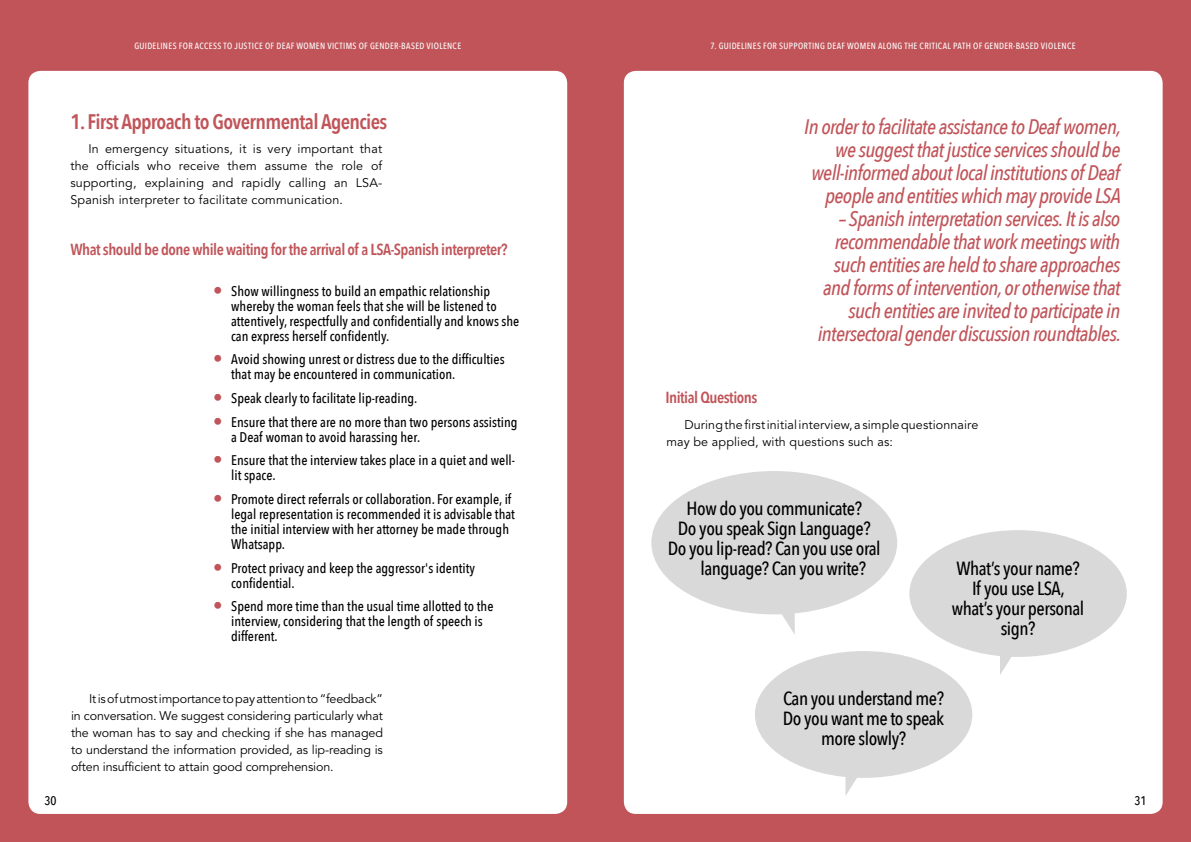
<style>
.page{position:relative;width:1191px;height:842px;background:#c05459}
.page>*{position:absolute;margin:0;border:0;box-sizing:border-box;transform-origin:0 0}
.t1{font:italic 500 21px/23px "Avenir Next Condensed";letter-spacing:-.03em;color:#c05459;text-align:right}
.t2{font:600 21px "Avenir Next Condensed";letter-spacing:-.03em;color:#c05459}
.t3{font:500 19px/20px "Avenir Next Condensed";letter-spacing:-.025em;color:#000;text-align:center}
.t4{font:600 16px "Avenir Next Condensed";letter-spacing:-.03em;color:#c05459}
.t5{font:500 14px/15px "Avenir Next Condensed";color:#000}
.t6{font:12.5px/17px "Avenir LT Std";letter-spacing:.01em;color:#000;text-align:justify}
.t7{font:500 12.5px "Avenir Next Condensed";color:#000}
.t8{font:500 9px "Avenir Next Condensed";letter-spacing:.035em;color:#fff}
.s1{font-size:19px;color:#c05459}
</style>
<div class="page">
<div style="left:624px;top:71px;width:538px;height:743px;background:#fff;border-radius:12px"></div>
<div style="left:28px;top:71px;width:539px;height:743px;background:#fff;border-radius:12px"></div>
<div style="left:651px;top:471px;width:246px;height:143px;background:#d9d9d9;border-radius:50%"></div>
<svg style="left:778px;top:613px;width:16px;height:20px"></svg>
<div style="left:909px;top:530px;width:217px;height:127px;background:#d9d9d9;border-radius:50%"></div>
<svg style="left:1000px;top:656px;width:11px;height:19px"></svg>
<div style="left:755px;top:651px;width:217px;height:127px;background:#d9d9d9;border-radius:50%"></div>
<svg style="left:845px;top:777px;width:12px;height:19px"></svg>
<p class="t8" style="left:134px;top:40px;width:328px">GUIDELINES FOR ACCESS TO JUSTICE OF DEAF WOMEN VICTIMS OF GENDER-BASED VIOLENCE</p>
<h1 class="t2" style="left:70px;top:104px;width:318px">1. First Approach to Governmental Agencies</h1>
<p class="t6" style="left:70px;top:141px;width:313px;text-indent:18px">In emergency situations, it is very important that the officials who receive them assume the role of supporting, explaining and rapidly calling an LSA-Spanish interpreter to facilitate communication.</p>
<p class="t4" style="left:70px;top:236px;width:439px">What should be done while waiting for the arrival of a LSA-Spanish interpreter?</p>
<p class="t5" style="left:231px;top:283px;width:290px;text-indent:-18px"><span class="s1">•</span> Show willingness to build an empathic relationship whereby the woman feels that she will be listened to attentively, respectfully and confidentially and knows she can express herself confidently.</p>
<p class="t5" style="left:231px;top:352px;width:275px;text-indent:-18px"><span class="s1">•</span> Avoid showing unrest or distress due to the difficulties that may be encountered in communication.</p>
<p class="t5" style="left:213px;top:390px;width:206px"><span class="s1">•</span> Speak clearly to facilitate lip-reading.</p>
<p class="t5" style="left:231px;top:414px;width:288px;text-indent:-18px"><span class="s1">•</span> Ensure that there are no more than two persons assisting a Deaf woman to avoid harassing her.</p>
<p class="t5" style="left:231px;top:453px;width:285px;text-indent:-18px"><span class="s1">•</span> Ensure that the interview takes place in a quiet and well&shy;lit space.</p>
<p class="t5" style="left:231px;top:491px;width:285px;text-indent:-18px"><span class="s1">•</span> Promote direct referrals or collaboration. For example, if legal representation is recommended it is advisable that the initial interview with her attorney be made through Whatsapp.</p>
<p class="t5" style="left:231px;top:560px;width:245px;text-indent:-18px"><span class="s1">•</span> Protect privacy and keep the aggressor's identity confidential.</p>
<p class="t5" style="left:231px;top:599px;width:264px;text-indent:-18px"><span class="s1">•</span> Spend more time than the usual time allotted to the interview, considering that the length of speech is different.</p>
<p class="t7" style="left:44px;top:793px;width:14px">30</p>
<p class="t6" style="left:71px;top:691px;width:313px;text-indent:18px">It is of utmost importance to pay attention to “feedback” in conversation. We suggest considering particularly what the woman has to say and checking if she has managed to understand the information provided, as lip-reading is often insufficient to attain good comprehension.</p>
<p class="t8" style="left:710px;top:40px;width:366px">7. GUIDELINES FOR SUPPORTING DEAF WOMEN ALONG THE CRITICAL PATH OF GENDER-BASED VIOLENCE</p>
<p class="t4" style="left:665px;top:384px;width:93px">Initial Questions</p>
<h1 class="t1" style="left:804px;top:115px;width:318px">In order to facilitate assistance to Deaf women, we suggest that justice services should be well-informed about local institutions of Deaf people and entities which may provide LSA</h1>
<p class="t1" style="left:817px;top:207px;width:305px">– Spanish interpretation services. It is also recommendable that work meetings with such entities are held to share approaches and forms of intervention, or otherwise that such entities are invited to participate in intersectoral gender discussion roundtables.</p>
<p class="t6" style="left:666px;top:417px;width:313px;text-indent:18px">During the first initial interview, a simple questionnaire may be applied, with questions such as:</p>
<h2 class="t3" style="left:686px;top:499px;width:177px">How do you communicate?</h2>
<h2 class="t3" style="left:678px;top:519px;width:194px">Do you speak Sign Language?</h2>
<h2 class="t3" style="left:668px;top:539px;width:214px">Do you lip-read? Can you use oral</h2>
<h2 class="t3" style="left:700px;top:559px;width:167px">language? Can you write?</h2>
<h2 class="t3" style="left:952px;top:558px;width:134px">What’s your name?<br>If you use LSA, what’s your personal sign?</h2>
<h2 class="t3" style="left:783px;top:688px;width:163px">Can you understand me?<br>Do you want me to speak more slowly?</h2>
<p class="t7" style="left:1134px;top:793px;width:14px">31</p>
</div>
